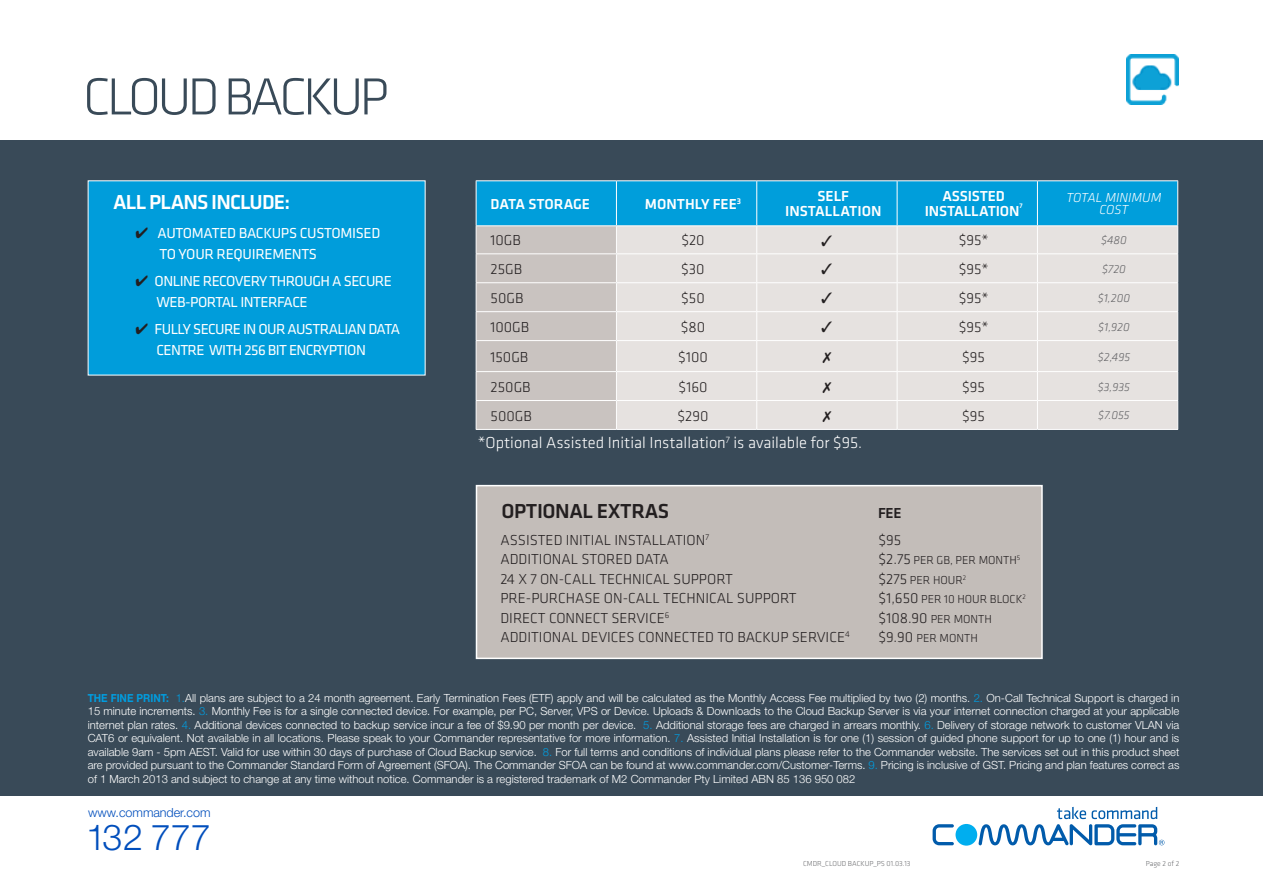
<style>
.page{position:relative;width:1263px;height:893px;background:#fff}
.page>*{position:absolute;margin:0;border:0;box-sizing:border-box;transform-origin:0 0}
.t1{font:300 54px "Klavika Basic";letter-spacing:-.07em;color:#394a58}
.t2{font:300 35.85px "Helvetica Neue LT Std";color:#004ebc}
.t3{font:500 21px "Klavika Basic";letter-spacing:-.04em;color:#fff}
.t4{font:500 21px "Klavika Basic";letter-spacing:-.02em;color:#231f20}
.t5{font:300 16.5px "Klavika Basic";color:#fff}
.t6{font:300 15px "Klavika Basic";color:#231f20}
.t7{font:15px/21px "Klavika Basic";letter-spacing:-.035em;color:#fff}
.t8{font:500 15px "Klavika Basic";letter-spacing:-.01em;color:#fff}
.t9{font:500 15px "Klavika Basic";color:#231f20}
.t10{font:italic 300 13.5px/12px "Klavika Basic";color:#fff;text-align:center}
.t11{font:300 12.6px "Helvetica Neue LT Std";color:#004ebc}
.t12{font:300 12px "Klavika Basic";color:#231f20}
.t13{font:italic 300 12px "Klavika Basic";color:#616164}
.t14{font:300 11.25px/13.5px "Helvetica Neue LT Std";color:#fff;text-align:justify}
.t15{font:300 7.5px "Klavika Basic";color:#6c6d70}
.t16{font:500 7.05px "Klavika Basic";color:#fff}
.s1{color:#231f20}
.s2{font-size:15px}
.s3{font-weight:700;font-size:11.1px;color:#009de0}
.s4{color:#009de0}
</style>
<div class="page">
<div style="left:0;top:140px;width:1263px;height:656px;background:#394a58"></div>
<div style="left:88px;top:180px;width:337px;height:195px;background:#009ddb"></div>
<svg style="left:932px;top:824px;width:22px;height:21px"></svg>
<svg style="left:978px;top:807px;width:186px;height:38px"></svg>
<div style="left:955px;top:824px;width:22px;height:22px;background:#00aeef;border-radius:50%"></div>
<hr style="left:476px;top:429px;width:140px;height:1px;background:#fff">
<hr style="left:1037px;top:429px;width:141px;height:1px;background:#fff">
<hr style="left:616px;top:429px;width:141px;height:1px;background:#fff">
<hr style="left:757px;top:429px;width:140px;height:1px;background:#fff">
<hr style="left:897px;top:429px;width:140px;height:1px;background:#fff">
<hr style="left:476px;top:180px;width:140px;height:1px;background:#fff">
<hr style="left:616px;top:180px;width:141px;height:1px;background:#fff">
<hr style="left:757px;top:180px;width:140px;height:1px;background:#fff">
<hr style="left:897px;top:180px;width:140px;height:1px;background:#fff">
<hr style="left:1037px;top:180px;width:141px;height:1px;background:#fff">
<img style="left:1126px;top:54px;width:53px;height:50px">
<div style="left:476px;top:485px;width:567px;height:174px;background:#c3bdb9;border:2px solid #fff"></div>
<svg style="left:476px;top:181px;width:702px;height:248px;background:#b9d2db"></svg>
<p class="t1" style="left:83px;top:64px;width:307px">CLOUDBACKUP</p>
<p class="t3" style="left:113px;top:188px;width:178px">ALL PLANS INCLUDE:</p>
<p class="t7" style="left:159px;top:222px;width:222px;text-indent:-24px"><span class="s1">✔</span> AUTOMATED BACKUPS CUSTOMISED<br>TO YOUR REQUIREMENTS</p>
<p class="t7" style="left:156px;top:270px;width:237px;text-indent:-21px"><span class="s1">✔</span> ONLINE RECOVERY THROUGH A SECURE<br>WEB-PORTAL INTERFACE</p>
<p class="t7" style="left:156px;top:318px;width:245px;text-indent:-21px"><span class="s1">✔</span> FULLY SECURE IN OUR AUSTRALIAN DATA<br>CENTRE WITH 256 BIT ENCRYPTION</p>
<p class="t8" style="left:491px;top:194px;width:101px">DATA STORAGE</p>
<p class="t8" style="left:645px;top:194px;width:98px">MONTHLY FEE<sup>3</sup></p>
<p class="t8" style="left:817px;top:186px;width:33px">SELF</p>
<p class="t8" style="left:785px;top:201px;width:98px">INSTALLATION</p>
<p class="t8" style="left:942px;top:186px;width:64px">ASSISTED</p>
<p class="t8" style="left:925px;top:201px;width:96px">INSTALLATION</p>
<p class="t16" style="left:1019px;top:201px;width:5px">7</p>
<p class="t10" style="left:1066px;top:192px;width:97px">TOTAL MINIMUM<br>COST</p>
<p class="t6" style="left:491px;top:231px;width:32px">10GB</p>
<p class="t6" style="left:681px;top:231px;width:25px">$20</p>
<p class="t6" style="left:959px;top:231px;width:31px">$95*</p>
<p class="t13" style="left:1101px;top:233px;width:27px">$480</p>
<p class="t6" style="left:491px;top:260px;width:33px">25GB</p>
<p class="t6" style="left:681px;top:260px;width:25px">$30</p>
<p class="t6" style="left:959px;top:260px;width:31px">$95*</p>
<p class="t13" style="left:1102px;top:262px;width:25px">$720</p>
<p class="t6" style="left:491px;top:289px;width:34px">50GB</p>
<p class="t6" style="left:681px;top:289px;width:25px">$50</p>
<p class="t6" style="left:959px;top:289px;width:31px">$95*</p>
<p class="t13" style="left:1098px;top:290px;width:34px">$1,200</p>
<p class="t6" style="left:491px;top:318px;width:40px">100GB</p>
<p class="t6" style="left:681px;top:318px;width:26px">$80</p>
<p class="t6" style="left:959px;top:318px;width:31px">$95*</p>
<p class="t13" style="left:1098px;top:319px;width:33px">$1,920</p>
<p class="t6" style="left:491px;top:348px;width:39px">150GB</p>
<p class="t6" style="left:678px;top:348px;width:31px">$100</p>
<p class="t6" style="left:962px;top:348px;width:24px">$95</p>
<p class="t13" style="left:1098px;top:349px;width:34px">$2,495</p>
<p class="t6" style="left:491px;top:378px;width:42px">250GB</p>
<p class="t6" style="left:678px;top:378px;width:31px">$160</p>
<p class="t6" style="left:962px;top:378px;width:24px">$95</p>
<p class="t13" style="left:1098px;top:379px;width:34px">$3,935</p>
<p class="t6" style="left:491px;top:407px;width:43px">500GB</p>
<p class="t6" style="left:677px;top:407px;width:33px">$290</p>
<p class="t6" style="left:962px;top:407px;width:24px">$95</p>
<p class="t13" style="left:1098px;top:408px;width:33px">$7.055</p>
<p class="t5" style="left:478px;top:433px;width:386px">*Optional Assisted Initial Installation<sup>7</sup> is available for $95.</p>
<p class="t4" style="left:502px;top:497px;width:169px">OPTIONAL EXTRAS</p>
<p class="t9" style="left:878px;top:503px;width:25px">FEE</p>
<p class="t6" style="left:500px;top:531px;width:210px">ASSISTED INITIAL INSTALLATION<sup>7</sup></p>
<p class="t6" style="left:878px;top:531px;width:24px">$95</p>
<p class="t6" style="left:500px;top:550px;width:170px">ADDITIONAL STORED DATA</p>
<p class="t12" style="left:878px;top:553px;width:143px"><span class="s2">$2.75</span> PER GB, PER MONTH<sup>5</sup></p>
<p class="t6" style="left:500px;top:570px;width:234px">24 X 7 ON-CALL TECHNICAL SUPPORT</p>
<p class="t12" style="left:878px;top:572px;width:89px"><span class="s2">$275</span> PER HOUR<sup>2</sup></p>
<p class="t6" style="left:500px;top:589px;width:298px">PRE-PURCHASE ON-CALL TECHNICAL SUPPORT</p>
<p class="t12" style="left:878px;top:592px;width:149px"><span class="s2">$1,650</span> PER 10 HOUR BLOCK<sup>2</sup></p>
<p class="t6" style="left:500px;top:609px;width:170px">DIRECT CONNECT SERVICE<sup>6</sup></p>
<p class="t12" style="left:878px;top:611px;width:115px"><span class="s2">$108.90</span> PER MONTH</p>
<p class="t6" style="left:500px;top:628px;width:351px">ADDITIONAL DEVICES CONNECTED TO BACKUP SERVICE<sup>4</sup></p>
<p class="t12" style="left:878px;top:631px;width:101px"><span class="s2">$9.90</span> PER MONTH</p>
<p class="t14" style="left:88px;top:691px;width:1093px"><span class="s3">THE FINE PRINT:</span> <span class="s4">1.</span>All plans are subject to a 24 month agreement. Early Termination Fees (ETF) apply and will be calculated as the Monthly Access Fee multiplied by two (2) months. <span class="s4">2.</span> On-Call Technical Support is charged in 15 minute increments. <span class="s4">3.</span> Monthly Fee is for a single connected device. For example, per PC, Server, VPS or Device. Uploads &amp; Downloads to the Cloud Backup Server is via your internet connection charged at your applicable internet plan rates. <span class="s4">4.</span> Additional devices connected to backup service incur a fee of $9.90 per month per device. <span class="s4">5.</span> Additional storage fees are charged in arrears monthly. <span class="s4">6.</span> Delivery of storage network to customer VLAN via CAT6 or equivalent. Not available in all locations. Please speak to your Commander representative for more information. <span class="s4">7.</span> Assisted Initial Installation is for one (1) session of guided phone support for up to one (1) hour and is available 9am - 5pm AEST. Valid for use within 30 days of purchase of Cloud Backup service. <span class="s4">8.</span> For full terms and conditions of individual plans please refer to the Commander website. The services set out in this product sheet are provided pursuant to the Commander Standard Form of Agreement (SFOA). The Commander SFOA can be found at www.commander.com/Customer-Terms. <span class="s4">9.</span> Pricing is inclusive of GST. Pricing and plan features correct as of 1 March 2013 and subject to change at any time without notice. Commander is a registered trademark of M2 Commander Pty Limited ABN 85 136 950 082</p>
<p class="t11" style="left:88px;top:804px;width:124px">www.commander.com</p>
<p class="t2" style="left:86px;top:815px;width:126px">132 777</p>
<p class="t15" style="left:803px;top:859px;width:109px">CMDR_CLOUD BACKUP_PS 01.03.13</p>
<p class="t15" style="left:1146px;top:859px;width:35px">Page 2 of 2</p>
</div>
